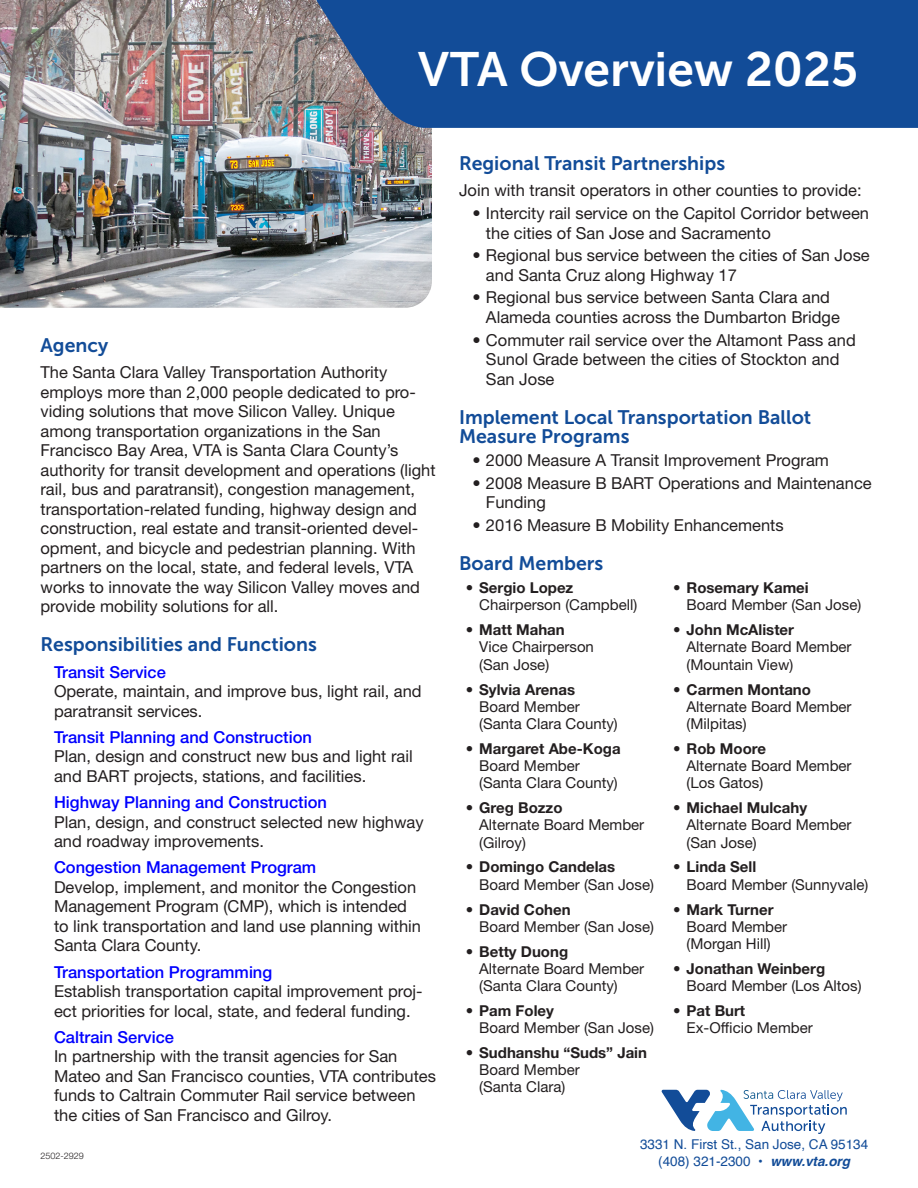
<style>
.page{position:relative;width:918px;height:1188px;background:#fff}
.page>*{position:absolute;margin:0;border:0;box-sizing:border-box;transform-origin:0 0}
.t1{font:48px "Museo Sans 700";color:#fff}
.t2{font:19.5px/19.5px "Museo Sans 700";color:#124c98}
.t3{font:16.5px/19.5px "Helvetica Neue LT Std";color:#231f20}
.t4{font:500 16.5px "Helvetica Neue LT Std";color:#00f}
.t5{font:15px/17.2px "Helvetica Neue LT Std";color:#231f20}
.t6{font:13.5px/16.2px "Helvetica";color:#124c98;text-align:center}
.t7{font:300 9px "Helvetica Neue LT Std";color:#231f20}
.s1{font-weight:700}
.s2{font-weight:700;font-style:italic}
</style>
<div class="page">
<svg style="left:661px;top:1090px;width:186px;height:44px"></svg>
<img style="left:0;top:0;width:432px;height:308px">
<svg style="left:315px;top:0;width:603px;height:128px;background:#1b5097"></svg>
<h1 class="t1" style="left:418px;top:42px;width:442px">VTA Overview 2025</h1>
<h2 class="t2" style="left:40px;top:336px;width:69px">Agency</h2>
<p class="t3" style="left:40px;top:363px;width:397px">The Santa Clara Valley Transportation Authority employs more than 2,000 people dedicated to pro&shy;viding solutions that move Silicon Valley. Unique among transportation organizations in the San Francisco Bay Area, VTA is Santa Clara County’s authority for transit development and operations (light rail, bus and paratransit), congestion management, transportation-related funding, highway design and construction, real estate and transit-oriented devel&shy;opment, and bicycle and pedestrian planning. With partners on the local, state, and federal levels, VTA works to innovate the way Silicon Valley moves and provide mobility solutions for all.</p>
<h2 class="t2" style="left:40px;top:635px;width:278px">Responsibilities and Functions</h2>
<h3 class="t4" style="left:54px;top:662px;width:113px">Transit Service</h3>
<p class="t3" style="left:54px;top:681px;width:369px">Operate, maintain, and improve bus, light rail, and paratransit services.</p>
<h3 class="t4" style="left:54px;top:727px;width:259px">Transit Planning and Construction</h3>
<p class="t3" style="left:54px;top:747px;width:360px">Plan, design and construct new bus and light rail and BART projects, stations, and facilities.</p>
<h3 class="t4" style="left:54px;top:792px;width:274px">Highway Planning and Construction</h3>
<p class="t3" style="left:54px;top:812px;width:371px">Plan, design, and construct selected new highway and roadway improvements.</p>
<h3 class="t4" style="left:54px;top:858px;width:264px">Congestion Management Program</h3>
<p class="t3" style="left:54px;top:877px;width:369px">Develop, implement, and monitor the Congestion Management Program (CMP), which is intended to link transportation and land use planning within Santa Clara County.</p>
<h3 class="t4" style="left:54px;top:962px;width:220px">Transportation Programming</h3>
<p class="t3" style="left:54px;top:981px;width:370px">Establish transportation capital improvement proj&shy;ect priorities for local, state, and federal funding.</p>
<h3 class="t4" style="left:54px;top:1027px;width:122px">Caltrain Service</h3>
<p class="t3" style="left:54px;top:1047px;width:384px">In partnership with the transit agencies for San Mateo and San Francisco counties, VTA contributes funds to Caltrain Commuter Rail service between the cities of San Francisco and Gilroy.</p>
<p class="t7" style="left:40px;top:1150px;width:45px">2502-2929</p>
<h2 class="t2" style="left:459px;top:154px;width:268px">Regional Transit Partnerships</h2>
<p class="t3" style="left:459px;top:180px;width:404px">Join with transit operators in other counties to provide:</p>
<p class="t3" style="left:486px;top:203px;width:385px;text-indent:-13px">• Intercity rail service on the Capitol Corridor between the cities of San Jose and Sacramento</p>
<p class="t3" style="left:486px;top:245px;width:385px;text-indent:-13px">• Regional bus service between the cities of San Jose and Santa Cruz along Highway 17</p>
<p class="t3" style="left:486px;top:288px;width:355px;text-indent:-13px">• Regional bus service between Santa Clara and<br>Alameda counties across the Dumbarton Bridge</p>
<p class="t3" style="left:486px;top:330px;width:371px;text-indent:-13px">• Commuter rail service over the Altamont Pass and<br>Sunol Grade between the cities of Stockton and<br>San Jose</p>
<h2 class="t2" style="left:459px;top:407px;width:354px">Implement Local Transportation Ballot<br>Measure Programs</h2>
<p class="t3" style="left:472px;top:450px;width:358px">• 2000 Measure A Transit Improvement Program</p>
<p class="t3" style="left:486px;top:473px;width:387px;text-indent:-13px">• 2008 Measure B BART Operations and Maintenance<br>Funding</p>
<p class="t3" style="left:472px;top:515px;width:313px">• 2016 Measure B Mobility Enhancements</p>
<h2 class="t2" style="left:459px;top:553px;width:146px">Board Members</h2>
<p class="t5" style="left:479px;top:579px;width:160px;text-indent:-14px"><span class="s1">• Sergio Lopez<br></span>Chairperson (Campbell)</p>
<p class="t5" style="left:479px;top:621px;width:116px;text-indent:-14px"><span class="s1">• Matt Mahan<br></span>Vice Chairperson (San Jose)</p>
<p class="t5" style="left:479px;top:680px;width:140px;text-indent:-14px"><span class="s1">• Sylvia Arenas<br></span>Board Member (Santa Clara County)</p>
<p class="t5" style="left:479px;top:740px;width:143px;text-indent:-14px"><span class="s1">• Margaret Abe-Koga<br></span>Board Member (Santa Clara County)</p>
<p class="t5" style="left:479px;top:799px;width:167px;text-indent:-14px"><span class="s1">• Greg Bozzo<br></span>Alternate Board Member (Gilroy)</p>
<p class="t5" style="left:479px;top:858px;width:176px;text-indent:-14px"><span class="s1">• Domingo Candelas<br></span>Board Member (San Jose)</p>
<p class="t5" style="left:479px;top:900px;width:176px;text-indent:-14px"><span class="s1">• David Cohen<br></span>Board Member (San Jose)</p>
<p class="t5" style="left:479px;top:942px;width:167px;text-indent:-14px"><span class="s1">• Betty Duong<br></span>Alternate Board Member (Santa Clara County)</p>
<p class="t5" style="left:479px;top:1002px;width:176px;text-indent:-14px"><span class="s1">• Pam Foley<br></span>Board Member (San Jose)</p>
<p class="t5" style="left:479px;top:1044px;width:169px;text-indent:-14px"><span class="s1">• Sudhanshu “Suds” Jain<br></span>Board Member<br>(Santa Clara)</p>
<p class="t5" style="left:687px;top:579px;width:176px;text-indent:-14px"><span class="s1">• Rosemary Kamei<br></span>Board Member (San Jose)</p>
<p class="t5" style="left:687px;top:621px;width:167px;text-indent:-14px"><span class="s1">• John McAlister<br></span>Alternate Board Member (Mountain View)</p>
<p class="t5" style="left:687px;top:680px;width:167px;text-indent:-14px"><span class="s1">• Carmen Montano<br></span>Alternate Board Member (Milpitas)</p>
<p class="t5" style="left:687px;top:740px;width:167px;text-indent:-14px"><span class="s1">• Rob Moore<br></span>Alternate Board Member (Los Gatos)</p>
<p class="t5" style="left:687px;top:799px;width:167px;text-indent:-14px"><span class="s1">• Michael Mulcahy<br></span>Alternate Board Member (San Jose)</p>
<p class="t5" style="left:687px;top:858px;width:183px;text-indent:-14px"><span class="s1">• Linda Sell<br></span>Board Member (Sunnyvale)</p>
<p class="t5" style="left:687px;top:900px;width:102px;text-indent:-14px"><span class="s1">• Mark Turner<br></span>Board Member (Morgan Hill)</p>
<p class="t5" style="left:687px;top:960px;width:177px;text-indent:-14px"><span class="s1">• Jonathan Weinberg<br></span>Board Member (Los Altos)</p>
<p class="t5" style="left:687px;top:1002px;width:128px;text-indent:-14px"><span class="s1">• Pat Burt<br></span>Ex-Officio Member</p>
<p class="t6" style="left:640px;top:1137px;width:230px">3331 N. First St., San Jose, CA 95134 (408) 321-2300 • <span class="s2">www.vta.org</span></p>
</div>
